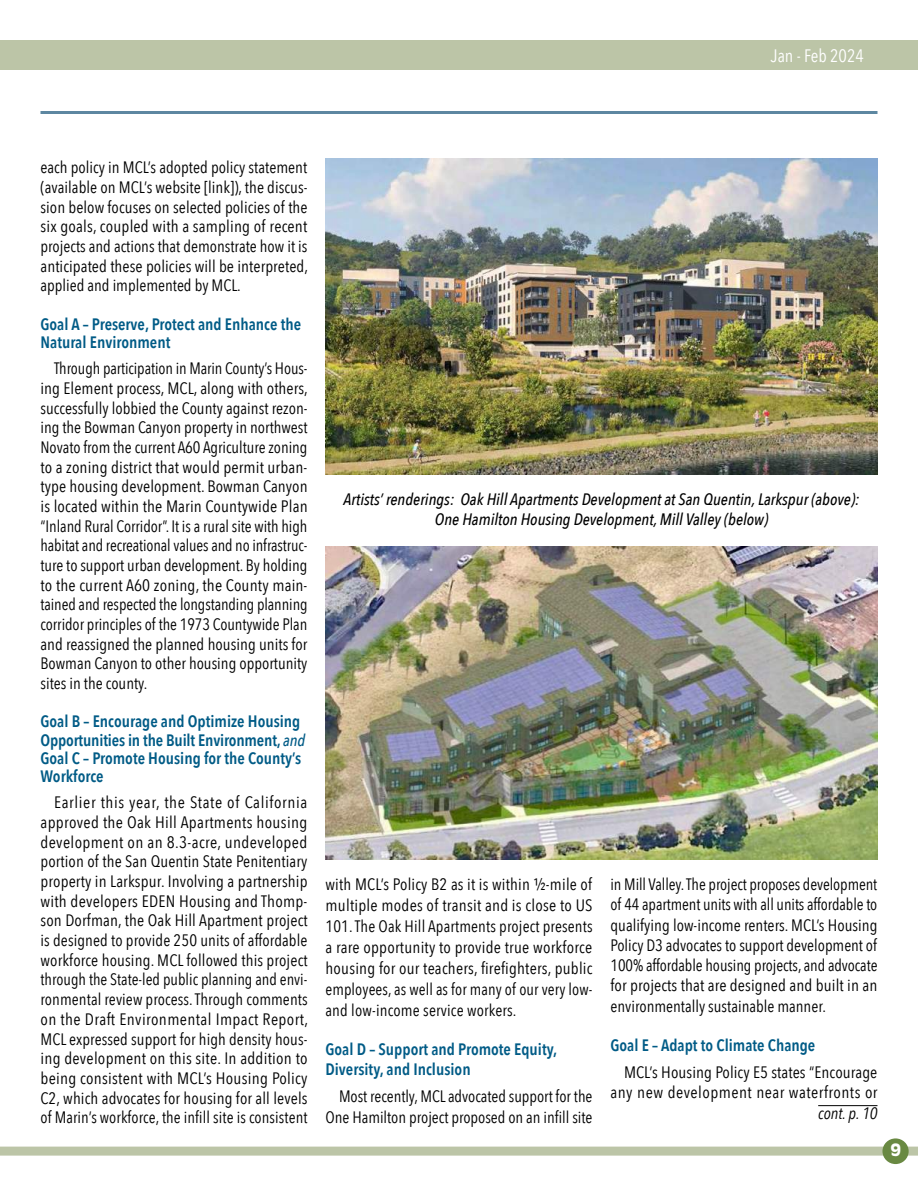
<style>
.page{position:relative;width:918px;height:1188px;background:#fff}
.page>*{position:absolute;margin:0;border:0;box-sizing:border-box;transform-origin:0 0}
.t1{font:18px "Avenir Next Condensed";color:#fff}
.t2{font:16.5px/19.6px "Avenir Next Condensed";color:#000;text-align:justify}
.t3{font:600 16.5px/18.1px "Avenir Next Condensed";color:#005b86}
.t4{font:italic 500 16.5px/19.8px "Avenir Next Condensed";color:#000;text-align:center}
.t5{font:16.5px/20.2px "Avenir Next Condensed";letter-spacing:.02em;color:#000;text-align:right}
.t6{font:italic 16.5px "Avenir Next Condensed";color:#000}
.t7{font:900 16.5px "Antique Olive Std";color:#fff}
.s1{font-weight:500;font-style:italic}
</style>
<div class="page">
<div style="left:0;top:1147px;width:918px;height:9px;background:#bcc5a7"></div>
<div style="left:882px;top:1138px;width:27px;height:26px;background:#698942;border-radius:50%"></div>
<div style="left:0;top:40px;width:918px;height:30px;background:#bcc5a7"></div>
<hr style="left:40px;top:111px;width:838px;height:3px;background:#5d87a1">
<img style="left:326px;top:158px;width:552px;height:316px">
<img style="left:326px;top:546px;width:552px;height:314px">
<hr style="left:818px;top:1105px;width:59px;height:1px;background:#000">
<p class="t1" style="left:771px;top:41px;width:95px">Jan - Feb 2024</p>
<p class="t2" style="left:40px;top:157px;width:269px">each policy in MCL’s adopted policy statement (available on MCL’s website [link]), the discus&shy;sion below focuses on selected policies of the six goals, coupled with a sampling of recent projects and actions that demonstrate how it is anticipated these policies will be interpreted, applied and implemented by MCL.</p>
<p class="t3" style="left:40px;top:314px;width:262px">Goal A – Preserve, Protect and Enhance the<br>Natural Environment</p>
<p class="t2" style="left:40px;top:358px;width:269px;text-indent:14px">Through participation in Marin County’s Hous&shy;ing Element process, MCL, along with others, successfully lobbied the County against rezon&shy;ing the Bowman Canyon property in northwest Novato from the current A60 Agriculture zoning to a zoning district that would permit urban&shy;type housing development. Bowman Canyon is located within the Marin Countywide Plan “Inland Rural Corridor”. It is a rural site with high habitat and recreational values and no infrastruc&shy;ture to support urban development. By holding to the current A60 zoning, the County main&shy;tained and respected the longstanding planning corridor principles of the 1973 Countywide Plan and reassigned the planned housing units for Bowman Canyon to other housing opportunity sites in the county.</p>
<p class="t3" style="left:40px;top:712px;width:266px">Goal B – Encourage and Optimize Housing Opportunities in the Built Environment, <span class="s1">and </span>Goal C – Promote Housing for the County’s Workforce</p>
<p class="t2" style="left:40px;top:792px;width:269px;text-indent:14px">Earlier this year, the State of California approved the Oak Hill Apartments housing development on an 8.3-acre, undeveloped portion of the San Quentin State Penitentiary property in Larkspur. Involving a partnership with developers EDEN Housing and Thomp&shy;son Dorfman, the Oak Hill Apartment project is designed to provide 250 units of affordable workforce housing. MCL followed this project through the State-led public planning and envi&shy;ronmental review process. Through comments on the Draft Environmental Impact Report, MCL expressed support for high density hous&shy;ing development on this site. In addition to being consistent with MCL’s Housing Policy C2, which advocates for housing for all levels of Marin’s workforce, the infill site is consistent</p>
<p class="t4" style="left:344px;top:490px;width:517px">Artists’ renderings: Oak Hill Apartments Development at San Quentin, Larkspur (above):<br>One Hamilton Housing Development, Mill Valley (below)</p>
<p class="t2" style="left:326px;top:873px;width:269px;line-height:20.9px">with MCL’s Policy B2 as it is within ½-mile of multiple modes of transit and is close to US 101. The Oak Hill Apartments project presents a rare opportunity to provide true workforce housing for our teachers, firefighters, public employees, as well as for many of our very low&shy;and low-income service workers.</p>
<p class="t3" style="left:326px;top:1039px;width:233px;line-height:19.4px">Goal D – Support and Promote Equity,<br>Diversity, and Inclusion</p>
<p class="t2" style="left:326px;top:1085px;width:269px;line-height:20.9px;text-align:right">Most recently, MCL advocated support for the<br>One Hamilton project proposed on an infill site</p>
<p class="t2" style="left:610px;top:873px;width:269px;line-height:20.2px">in Mill Valley. The project proposes development of 44 apartment units with all units affordable to qualifying low-income renters. MCL’s Housing Policy D3 advocates to support development of 100% affordable housing projects, and advocate for projects that are designed and built in an environmentally sustainable manner.</p>
<p class="t3" style="left:610px;top:1035px;width:206px">Goal E – Adapt to Climate Change</p>
<p class="t5" style="left:610px;top:1061px;width:269px">MCL’s Housing Policy E5 states “Encourage any new development near waterfronts or</p>
<p class="t6" style="left:818px;top:1104px;width:61px">cont. p. 10</p>
<p class="t7" style="left:891px;top:1140px;width:12px">9</p>
</div>
